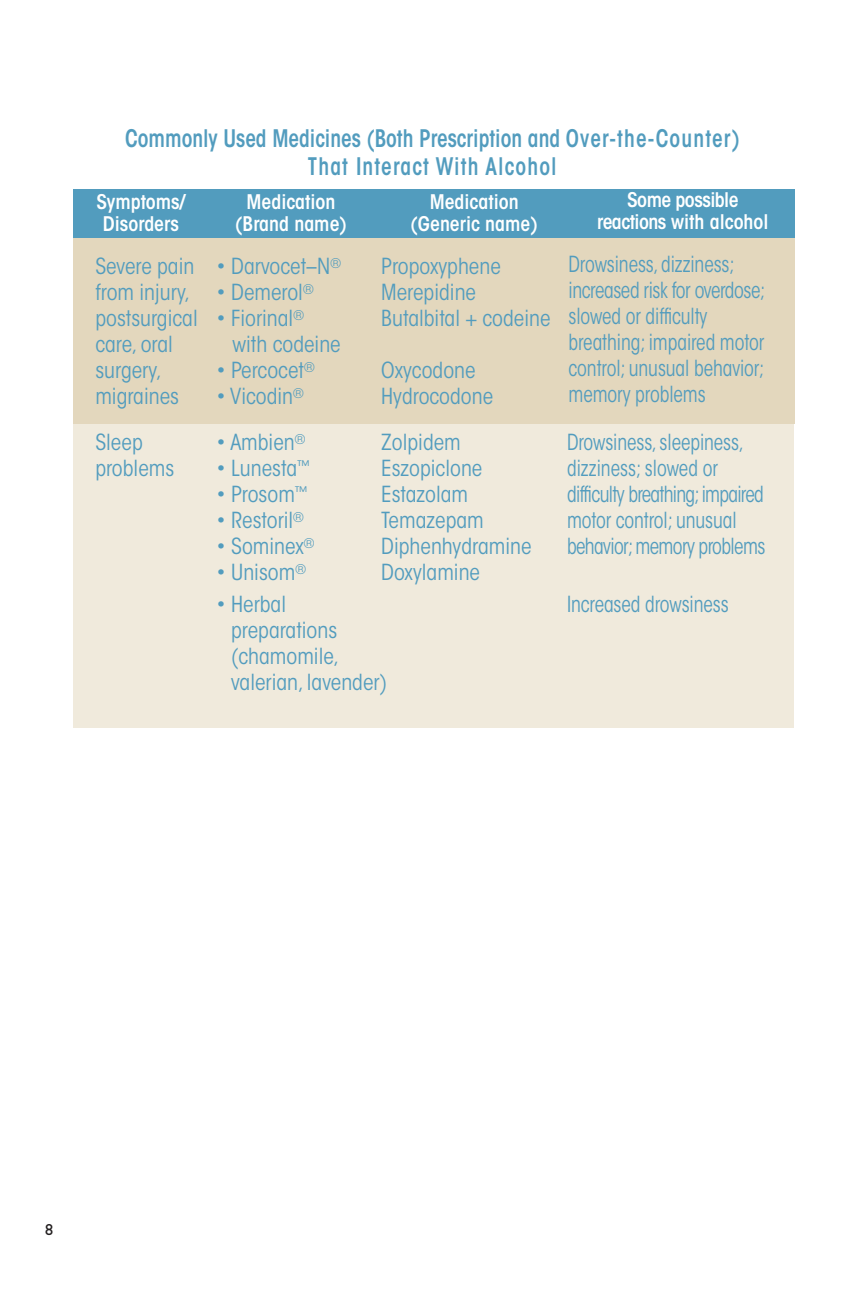
<style>
.page{position:relative;width:864px;height:1296px;background:#fff}
.page>*{position:absolute;margin:0;border:0;box-sizing:border-box;transform-origin:0 0}
.t1{font:600 condensed 24px/28px "ITC Avant Garde Std";color:#529cbe;text-align:center;scale:.9 1}
.t2{font:condensed 22px/26px "ITC Avant Garde Std";color:#529cbe}
.t3{font:condensed 22px/26px "ITC Avant Garde Std";color:#529cbe;scale:.9 1}
.t4{font:600 condensed 20px/22px "ITC Avant Garde Std";color:#fff;text-align:center}
.t5{font:600 condensed 20px/22px "ITC Avant Garde Std";letter-spacing:-.025em;color:#fff;text-align:center}
.t6{font:16px "Gill Sans";color:#231f20}
</style>
<div class="page">
<div style="left:73px;top:419px;width:721px;height:309px;background:#f0eadc"></div>
<div style="left:73px;top:238px;width:721px;height:186px;background:#e3d7bd"></div>
<div style="left:74px;top:189px;width:721px;height:49px;background:#529cbe"></div>
<h1 class="t1" style="left:125px;top:126px;width:684px">Commonly Used Medicines (Both Prescription and Over-the-Counter)<br>That Interact With Alcohol</h1>
<p class="t4" style="left:96px;top:193px;width:91px">Symptoms/<br>Disorders</p>
<p class="t4" style="left:235px;top:193px;width:113px">Medication (Brand name)</p>
<p class="t4" style="left:411px;top:192px;width:129px">Medication (Generic name)</p>
<p class="t5" style="left:597px;top:191px;width:173px">Some possible reactions with alcohol</p>
<p class="t2" style="left:95px;top:255px;width:101px">Severe pain</p>
<p class="t2" style="left:217px;top:255px;width:126px">• Darvocet–N<sup>®</sup></p>
<p class="t2" style="left:381px;top:255px;width:121px">Propoxyphene</p>
<p class="t2" style="left:95px;top:281px;width:96px">from injury,</p>
<p class="t2" style="left:217px;top:281px;width:98px">• Demerol<sup>®</sup></p>
<p class="t2" style="left:381px;top:281px;width:96px">Merepidine</p>
<p class="t2" style="left:95px;top:307px;width:104px">postsurgical</p>
<p class="t2" style="left:217px;top:307px;width:89px">• Fiorinal<sup>®</sup></p>
<p class="t2" style="left:381px;top:307px;width:171px">Butalbital + codeine</p>
<p class="t2" style="left:95px;top:333px;width:79px">care, oral</p>
<p class="t2" style="left:233px;top:333px;width:110px">with codeine</p>
<p class="t2" style="left:95px;top:359px;width:68px">surgery,</p>
<p class="t2" style="left:217px;top:359px;width:99px">• Percocet<sup>®</sup></p>
<p class="t2" style="left:381px;top:359px;width:96px">Oxycodone</p>
<p class="t2" style="left:95px;top:385px;width:85px">migraines</p>
<p class="t2" style="left:217px;top:385px;width:89px">• Vicodin<sup>®</sup></p>
<p class="t2" style="left:381px;top:385px;width:114px">Hydrocodone</p>
<p class="t2" style="left:95px;top:431px;width:49px">Sleep</p>
<p class="t2" style="left:217px;top:431px;width:90px">• Ambien<sup>®</sup></p>
<p class="t2" style="left:381px;top:431px;width:81px">Zolpidem</p>
<p class="t2" style="left:95px;top:457px;width:80px">problems</p>
<p class="t2" style="left:217px;top:457px;width:94px">• Lunesta<sup>™</sup></p>
<p class="t2" style="left:381px;top:457px;width:103px">Eszopiclone</p>
<p class="t2" style="left:217px;top:483px;width:92px">• Prosom<sup>™</sup></p>
<p class="t2" style="left:381px;top:483px;width:89px">Estazolam</p>
<p class="t2" style="left:217px;top:509px;width:89px">• Restoril<sup>®</sup></p>
<p class="t2" style="left:381px;top:509px;width:104px">Temazepam</p>
<p class="t2" style="left:217px;top:535px;width:99px">• Sominex<sup>®</sup></p>
<p class="t2" style="left:381px;top:535px;width:152px">Diphenhydramine</p>
<p class="t2" style="left:217px;top:561px;width:91px">• Unisom<sup>®</sup></p>
<p class="t2" style="left:381px;top:561px;width:100px">Doxylamine</p>
<p class="t2" style="left:231px;top:593px;width:157px;text-indent:-14px">• Herbal preparations (chamomile, valerian, lavender)</p>
<p class="t3" style="left:569px;top:253px;width:220px">Drowsiness, dizziness; increased risk for overdose; slowed or difficulty breathing; impaired motor control; unusual behavior; memory problems</p>
<p class="t3" style="left:567px;top:431px;width:222px">Drowsiness, sleepiness, dizziness; slowed or difficulty breathing;impaired motor control; unusual behavior;memory problems</p>
<p class="t3" style="left:567px;top:593px;width:181px">Increased drowsiness</p>
<p class="t6" style="left:45px;top:1220px;width:9px">8</p>
</div>
